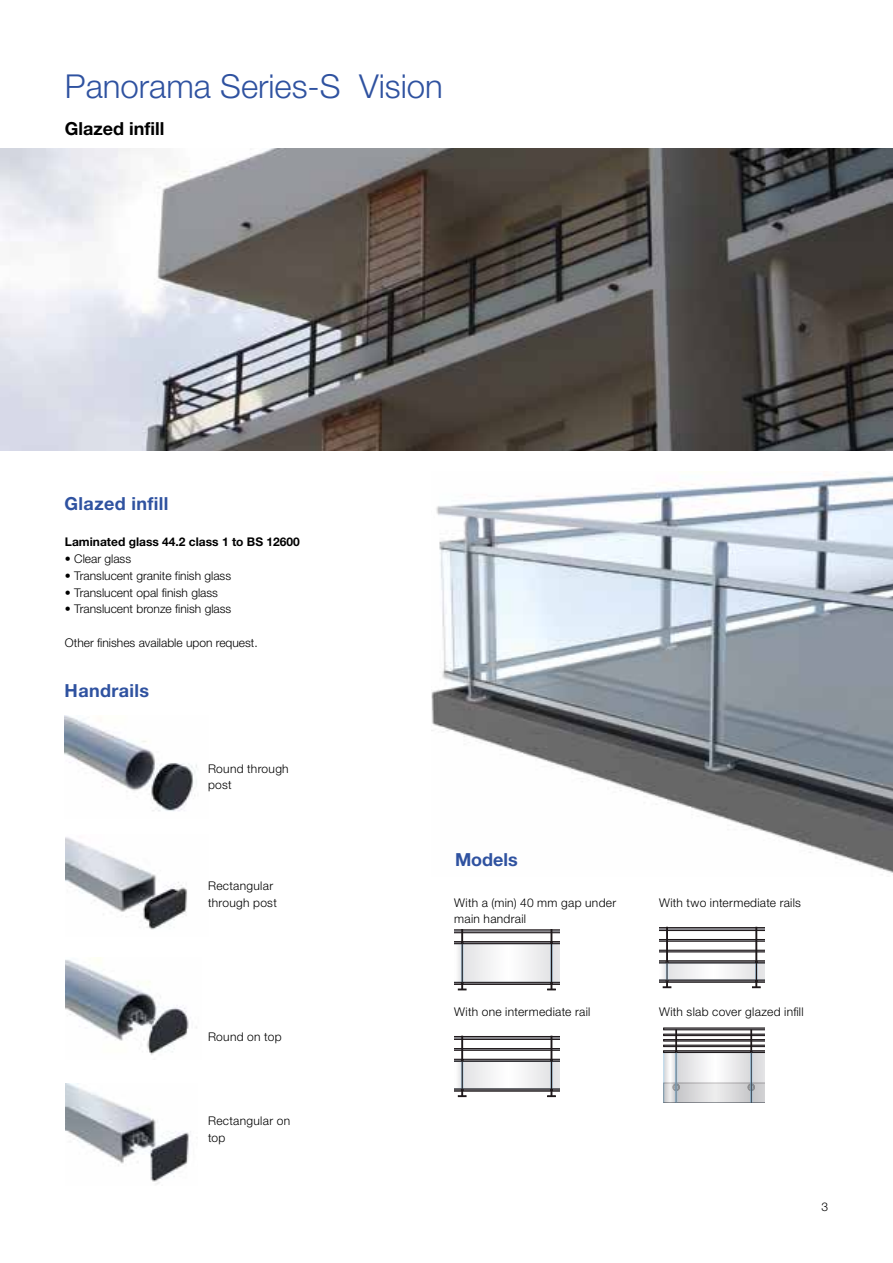
<style>
.page{position:relative;width:893px;height:1263px;background:#fff}
.page>*{position:absolute;margin:0;border:0;box-sizing:border-box;transform-origin:0 0}
.t1{font:300 33px "Helvetica Neue LT Pro";color:#2f52a0}
.t2{font:700 18px "Helvetica Neue LT Pro";letter-spacing:.02em;color:#2f52a0}
.t3{font:700 18px "Helvetica Neue LT Pro";color:#000}
.t4{font:300 12px/16.8px "Helvetica Neue LT Pro";letter-spacing:.015em;color:#000}
.t5{font:700 12px "Helvetica Neue LT Pro";color:#000}
</style>
<div class="page">
<img style="left:431px;top:475px;width:462px;height:398px">
<img style="left:0;top:149px;width:893px;height:302px">
<svg style="left:454px;top:930px;width:106px;height:3px"></svg>
<div style="left:551px;top:929px;width:1px;height:60px;border:1px solid #1e181a"></div>
<div style="left:462px;top:929px;width:1px;height:60px;border:1px solid #1e181a"></div>
<svg style="left:454px;top:942px;width:106px;height:48px"></svg>
<svg style="left:454px;top:1036px;width:106px;height:3px"></svg>
<svg style="left:454px;top:1048px;width:106px;height:2px"></svg>
<div style="left:551px;top:1036px;width:1px;height:60px;border:1px solid #1e181a"></div>
<div style="left:462px;top:1036px;width:1px;height:60px;border:1px solid #1e181a"></div>
<svg style="left:454px;top:1059px;width:106px;height:38px"></svg>
<svg style="left:659px;top:927px;width:106px;height:3px"></svg>
<svg style="left:659px;top:939px;width:106px;height:2px"></svg>
<svg style="left:659px;top:950px;width:106px;height:2px"></svg>
<div style="left:756px;top:927px;width:1px;height:60px;border:1px solid #1e181a"></div>
<div style="left:667px;top:927px;width:1px;height:60px;border:1px solid #1e181a"></div>
<svg style="left:659px;top:961px;width:106px;height:27px"></svg>
<svg style="left:663px;top:1028px;width:102px;height:75px"></svg>
<img style="left:65px;top:837px;width:122px;height:93px">
<img style="left:65px;top:1083px;width:126px;height:101px">
<img style="left:65px;top:957px;width:132px;height:98px">
<img style="left:65px;top:716px;width:132px;height:95px">
<h1 class="t1" style="left:65px;top:66px;width:379px">Panorama Series-S Vision</h1>
<h2 class="t3" style="left:65px;top:117px;width:101px">Glazed infill</h2>
<h2 class="t2" style="left:65px;top:493px;width:105px">Glazed infill</h2>
<p class="t5" style="left:65px;top:534px;width:236px">Laminated glass 44.2 class 1 to BS 12600</p>
<p class="t4" style="left:65px;top:550px;width:68px">• Clear glass</p>
<p class="t4" style="left:65px;top:567px;width:168px">• Translucent granite finish glass</p>
<p class="t4" style="left:65px;top:584px;width:155px">• Translucent opal finish glass</p>
<p class="t4" style="left:65px;top:600px;width:168px">• Translucent bronze finish glass</p>
<p class="t4" style="left:65px;top:634px;width:194px">Other finishes available upon request.</p>
<h2 class="t2" style="left:65px;top:679px;width:86px">Handrails</h2>
<p class="t4" style="left:208px;top:760px;width:82px">Round through post</p>
<p class="t4" style="left:208px;top:877px;width:70px">Rectangular through post</p>
<p class="t4" style="left:208px;top:1028px;width:75px">Round on top</p>
<p class="t4" style="left:208px;top:1112px;width:84px">Rectangular on top</p>
<h2 class="t2" style="left:455px;top:848px;width:64px">Models</h2>
<p class="t4" style="left:454px;top:894px;width:163px">With a (min) 40 mm gap under main handrail</p>
<p class="t4" style="left:454px;top:1003px;width:138px">With one intermediate rail</p>
<p class="t4" style="left:659px;top:894px;width:143px">With two intermediate rails</p>
<p class="t4" style="left:659px;top:1003px;width:146px">With slab cover glazed infill</p>
<p class="t4" style="left:821px;top:1198px;width:8px">3</p>
</div>
